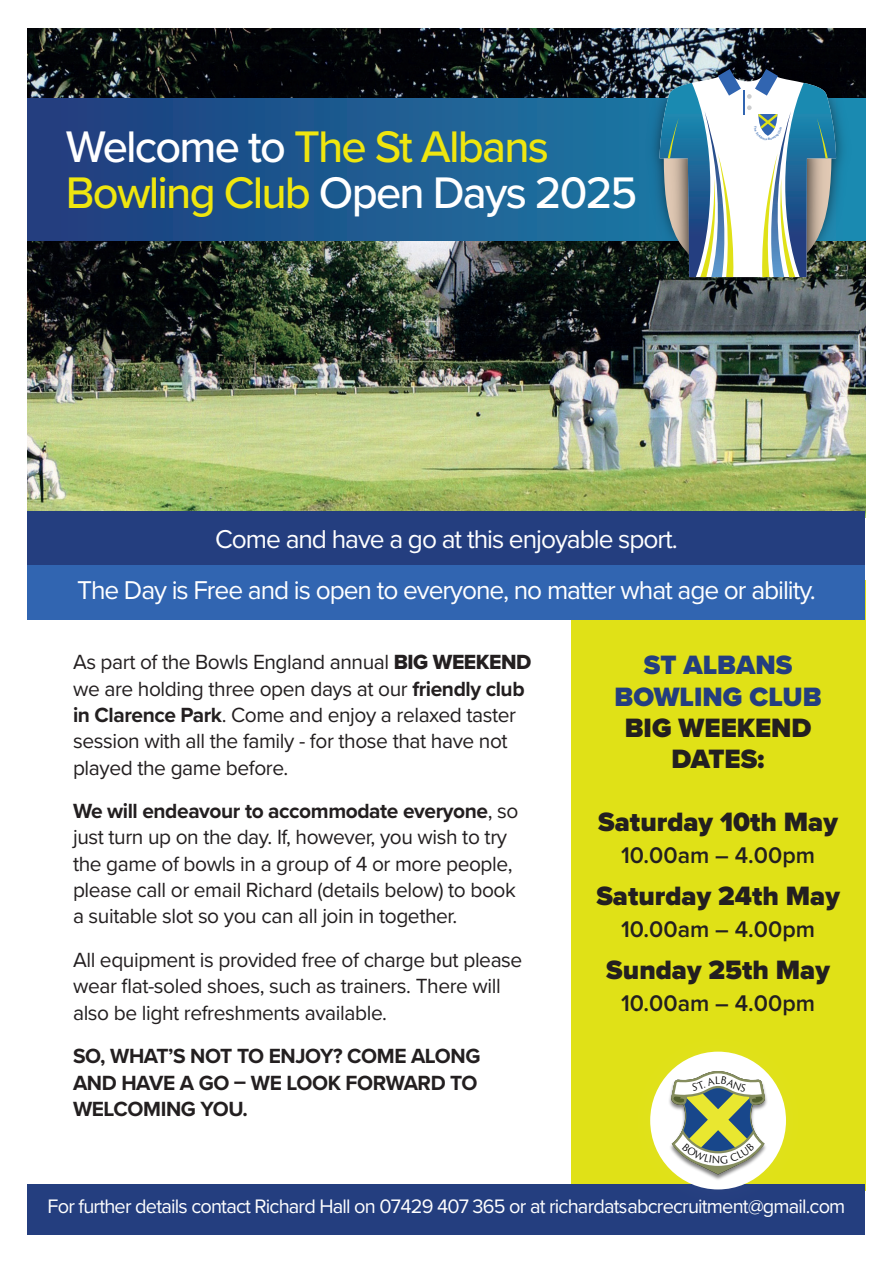
<style>
.page{position:relative;width:893px;height:1263px;background:#fff}
.page>*{position:absolute;margin:0;border:0;box-sizing:border-box;transform-origin:0 0}
.t1{font:500 45.9px/45.2px "Proxima Nova";letter-spacing:-.04em;color:#efe60f}
.t2{font:900 27.45px/31.5px "Proxima Nova";color:#231f20;text-align:center}
.t3{font:900 27.45px/31.5px "Proxima Nova";color:#243e7f;text-align:center}
.t4{font:26.7px/50.4px "Proxima Nova";letter-spacing:-.04em;color:#fff;text-align:center}
.t5{font:600 23.4px "Proxima Nova";color:#231f20}
.t6{font:21.3px/26.4px "Proxima Nova";letter-spacing:-.02em;color:#231f20}
.t7{font:700 21.3px/26.4px "Proxima Nova";letter-spacing:-.02em;color:#231f20}
.t8{font:20.25px "Proxima Nova";letter-spacing:-.04em;color:#fff}
.s1{color:#fff}
.s2{font-family:"Proxima Nova Extrabld"}
.s3{font-weight:700}
</style>
<div class="page">
<img style="left:28px;top:28px;width:837px;height:483px">
<div style="left:571px;top:580px;width:294px;height:611px;background:#e0e117"></div>
<svg style="left:28px;top:99px;width:837px;height:142px;background:#1e598f"></svg>
<img style="left:641px;top:61px;width:214px;height:226px">
<div style="left:28px;top:511px;width:837px;height:54px;background:#243e7f"></div>
<div style="left:28px;top:565px;width:837px;height:55px;background:#3165b1"></div>
<div style="left:28px;top:1184px;width:837px;height:50px;background:#243e7f"></div>
<div style="left:624px;top:1025px;width:188px;height:190px;background:#231f20;opacity:.25"></div>
<div style="left:650px;top:1052px;width:136px;height:137px;background:#fff;border-radius:50%"></div>
<img style="left:666px;top:1069px;width:104px;height:113px">
<img style="left:659px;top:58px;width:177px;height:219px">
<svg style="left:671px;top:1071px;width:94px;height:103px"></svg>
<h1 class="t1" style="left:66px;top:123px;width:573px"><span class="s1">Welcome to</span> The St Albans<br>Bowling Club <span class="s1">Open Days 2025</span></h1>
<p class="t4" style="left:77px;top:513px;width:740px">Come and have a go at this enjoyable sport.<br>The Day is Free and is open to everyone, no matter what age or ability.</p>
<p class="t6" style="left:73px;top:648px;width:460px">As part of the Bowls England annual <span class="s2">BIG WEEKEND </span>we are holding three open days at our <span class="s3">friendly club in Clarence Park</span>. Come and enjoy a relaxed taster session with all the family - for those that have not played the game before.</p>
<p class="t6" style="left:73px;top:797px;width:447px"><span class="s3">We will endeavour to accommodate everyone</span>, so just turn up on the day. If, however, you wish to try the game of bowls in a group of 4 or more people, please call or email Richard (details below) to book a suitable slot so you can all join in together.</p>
<p class="t6" style="left:73px;top:946px;width:451px">All equipment is provided free of charge but please wear flat-soled shoes, such as trainers. There will also be light refreshments available.</p>
<p class="t7" style="left:73px;top:1042px;width:409px">SO, WHAT’S NOT TO ENJOY? COME ALONG<br>AND HAVE A GO – WE LOOK FORWARD TO<br>WELCOMING YOU.</p>
<p class="t3" style="left:615px;top:649px;width:208px">ST ALBANS<br>BOWLING CLUB</p>
<p class="t2" style="left:625px;top:712px;width:188px">BIG WEEKEND<br>DATES:</p>
<p class="t2" style="left:598px;top:806px;width:241px">Saturday 10th May</p>
<p class="t5" style="left:621px;top:837px;width:196px">10.00am – 4.00pm</p>
<p class="t2" style="left:596px;top:880px;width:245px">Saturday 24th May</p>
<p class="t5" style="left:621px;top:911px;width:196px">10.00am – 4.00pm</p>
<p class="t2" style="left:606px;top:954px;width:225px">Sunday 25th May</p>
<p class="t5" style="left:621px;top:986px;width:196px">10.00am – 4.00pm</p>
<p class="t8" style="left:48px;top:1191px;width:799px">For further details contact Richard Hall on 07429 407 365 or at richardatsabcrecruitment@gmail.com</p>
</div>
